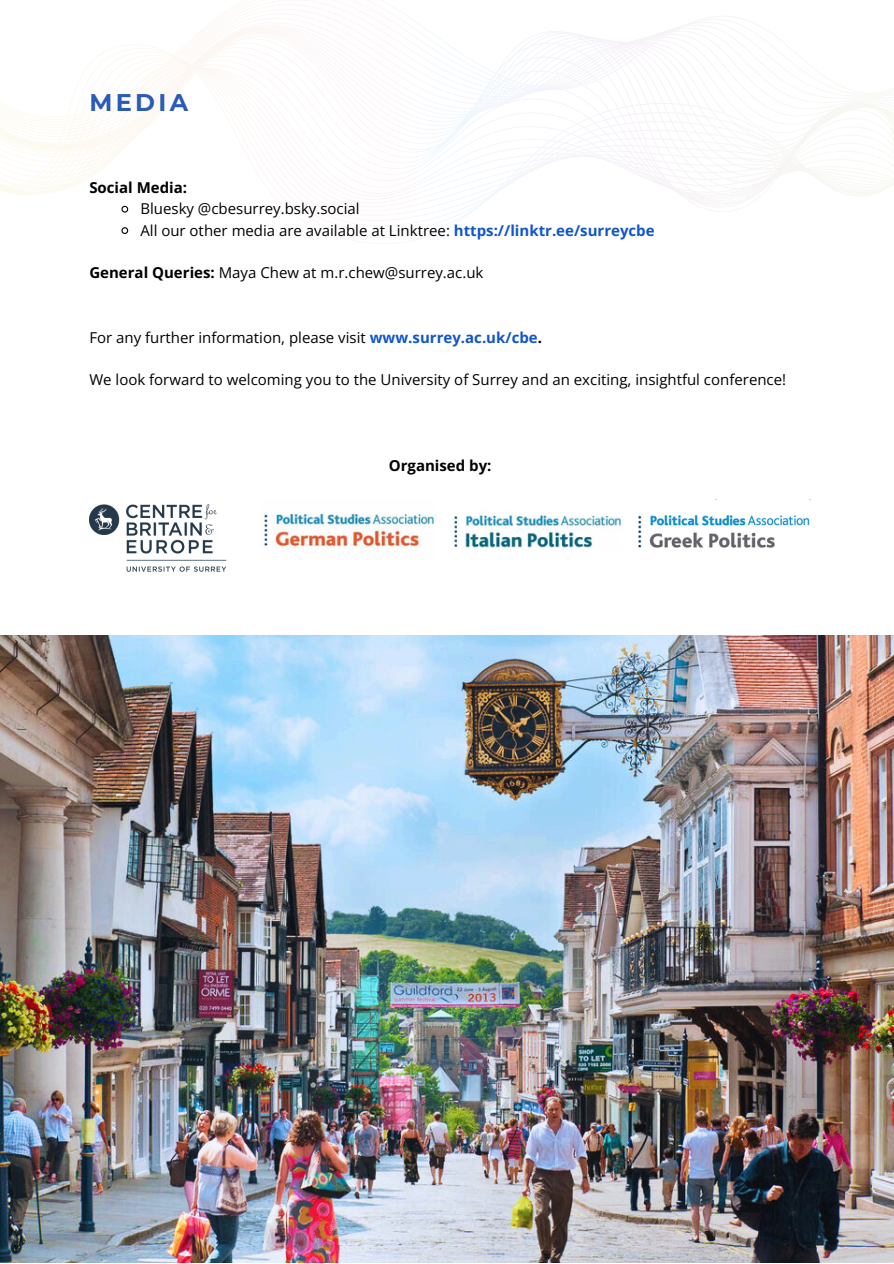
<style>
.page{position:relative;width:894px;height:1264px;background:#fff}
.page>*{position:absolute;margin:0;border:0;box-sizing:border-box;transform-origin:0 0}
.t1{font:700 24px "Montserrat";letter-spacing:.14em;color:#295bb7}
.t2{font:15px "Open Sans";color:#000}
.t3{font:700 15px "Open Sans";color:#000}
.s1{font-weight:700;color:#15c}
.s2{font-weight:700}
</style>
<div class="page">
<svg style="left:0;top:38px;width:893px;height:206px"></svg>
<svg style="left:121px;top:205px;width:8px;height:8px"></svg>
<svg style="left:121px;top:226px;width:8px;height:9px"></svg>
<img style="left:89px;top:504px;width:138px;height:68px">
<img style="left:263px;top:513px;width:172px;height:36px">
<img style="left:450px;top:514px;width:174px;height:37px">
<img style="left:638px;top:499px;width:173px;height:49px">
<img style="left:0;top:636px;width:893px;height:626px">
<p class="t1" style="left:89px;top:88px;width:100px">MEDIA</p>
<p class="t3" style="left:89px;top:177px;width:99px">Social Media:</p>
<h1 class="t2" style="left:140px;top:198px;width:221px">Bluesky @cbesurrey.bsky.social</h1>
<h2 class="t2" style="left:140px;top:220px;width:515px">All our other media are available at Linktree: <span class="s1">https://linktr.ee/surreycbe</span></h2>
<p class="t2" style="left:89px;top:262px;width:395px"><span class="s2">General Queries:</span> Maya Chew at m.r.chew@surrey.ac.uk</p>
<p class="t2" style="left:89px;top:326px;width:454px">For any further information, please visit <span class="s1">www.surrey.ac.uk/cbe</span><span class="s2">.</span></p>
<p class="t2" style="left:89px;top:369px;width:698px">We look forward to welcoming you to the University of Surrey and an exciting, insightful conference!</p>
<p class="t3" style="left:388px;top:455px;width:104px">Organised by:</p>
</div>
